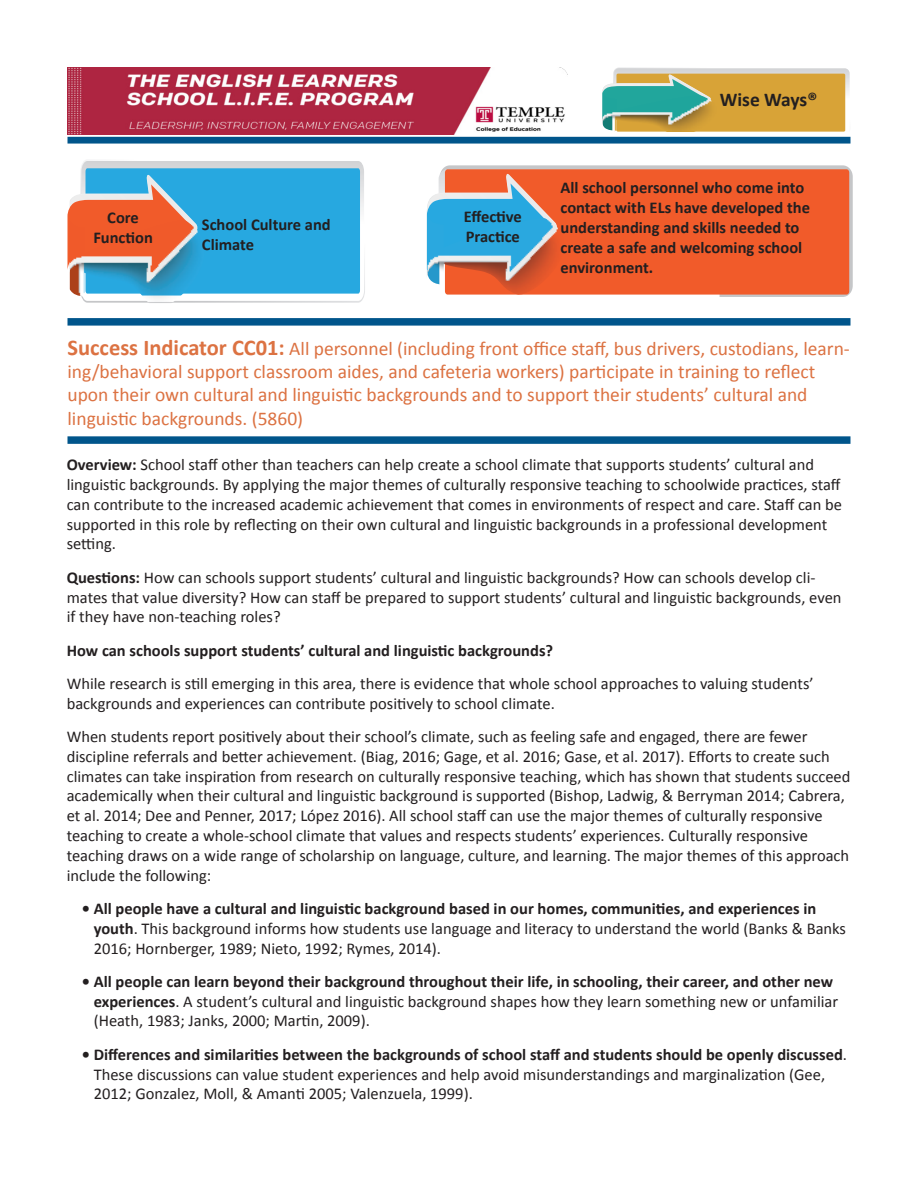
<style>
.page{position:relative;width:918px;height:1188px;background:#fff}
.page>*{position:absolute;margin:0;border:0;box-sizing:border-box;transform-origin:0 0}
.t1{font:19.5px/23.4px "Calibri";color:#dc7242}
.t2{font:700 19.5px "Calibri";letter-spacing:-.005em;color:#231f20}
.t3{font:16.5px/19.8px "Calibri";color:#231f20}
.t4{font:700 16.5px/19.8px "Calibri";color:#231f20}
.s1{font-weight:700;font-size:22.5px}
.s2{font-weight:700}
</style>
<div class="page">
<svg style="left:603px;top:68px;width:247px;height:64px;background:#d2af5c"></svg>
<img style="left:603px;top:91px;width:114px;height:41px">
<svg style="left:67px;top:160px;width:298px;height:143px;background:#5cafd4"></svg>
<img style="left:70px;top:220px;width:135px;height:83px">
<svg style="left:443px;top:165px;width:410px;height:132px;background:#cbcacb"></svg>
<div style="left:445px;top:169px;width:404px;height:126px;background:#f15b2a;border-radius:3px"></div>
<svg style="left:427px;top:169px;width:293px;height:128px"></svg>
<img style="left:427px;top:209px;width:138px;height:88px">
<div style="left:68px;top:318px;width:782px;height:8px;background:#00558b"></div>
<div style="left:67px;top:436px;width:783px;height:8px;background:#00558b"></div>
<div style="left:68px;top:137px;width:782px;height:7px;background:#00558b"></div>
<img style="left:68px;top:68px;width:499px;height:66px">
<p class="t4" style="left:93px;top:208px;width:61px;text-align:center">Core<br>Function</p>
<p class="t4" style="left:464px;top:207px;width:60px">Effective<br>Practice</p>
<p class="t4" style="left:202px;top:214px;width:130px">School Culture and<br>Climate</p>
<p class="t2" style="left:720px;top:87px;width:99px">Wise Ways®</p>
<p class="t4" style="left:561px;top:178px;width:251px">All school personnel who come into contact with ELs have developed the understanding and skills needed to create a safe and welcoming school environment.</p>
<p class="t1" style="left:68px;top:336px;width:784px"><span class="s1">Success Indicator CC01:</span> All personnel (including front office staff, bus drivers, custodians, learn&shy;ing/behavioral support classroom aides, and cafeteria workers) participate in training to reflect upon their own cultural and linguistic backgrounds and to support their students’ cultural and linguistic backgrounds. (5860)</p>
<p class="t3" style="left:67px;top:455px;width:777px"><span class="s2">Overview:</span> School staff other than teachers can help create a school climate that supports students’ cultural and linguistic backgrounds. By applying the major themes of culturally responsive teaching to schoolwide practices, staff can contribute to the increased academic achievement that comes in environments of respect and care. Staff can be supported in this role by reflecting on their own cultural and linguistic backgrounds in a professional development setting.</p>
<p class="t3" style="left:67px;top:567px;width:776px"><span class="s2">Questions:</span> How can schools support students’ cultural and linguistic backgrounds? How can schools develop cli&shy;mates that value diversity? How can staff be prepared to support students’ cultural and linguistic backgrounds, even if they have non-teaching roles?</p>
<p class="t4" style="left:67px;top:640px;width:488px">How can schools support students’ cultural and linguistic backgrounds?</p>
<p class="t3" style="left:67px;top:674px;width:748px">While research is still emerging in this area, there is evidence that whole school approaches to valuing students’ backgrounds and experiences can contribute positively to school climate.</p>
<p class="t3" style="left:67px;top:727px;width:785px">When students report positively about their school’s climate, such as feeling safe and engaged, there are fewer discipline referrals and better achievement. (Biag, 2016; Gage, et al. 2016; Gase, et al. 2017). Efforts to create such climates can take inspiration from research on culturally responsive teaching, which has shown that students succeed academically when their cultural and linguistic background is supported (Bishop, Ladwig, &amp; Berryman 2014; Cabrera, et al. 2014; Dee and Penner, 2017; López 2016). All school staff can use the major themes of culturally responsive teaching to create a whole-school climate that values and respects students’ experiences. Culturally responsive teaching draws on a wide range of scholarship on language, culture, and learning. The major themes of this approach include the following:</p>
<p class="t3" style="left:94px;top:899px;width:754px;text-indent:-12px"><span class="s2">• All people have a cultural and linguistic background based in our homes, communities, and experiences in youth</span>. This background informs how students use language and literacy to understand the world (Banks &amp; Banks<br>2016; Hornberger, 1989; Nieto, 1992; Rymes, 2014).</p>
<p class="t3" style="left:94px;top:972px;width:746px;text-indent:-12px"><span class="s2">• All people can learn beyond their background throughout their life, in schooling, their career, and other new experiences</span>. A student’s cultural and linguistic background shapes how they learn something new or unfamiliar (Heath, 1983; Janks, 2000; Martin, 2009).</p>
<p class="t3" style="left:94px;top:1044px;width:755px;text-indent:-12px"><span class="s2">• Differences and similarities between the backgrounds of school staff and students should be openly discussed</span>.<br>These discussions can value student experiences and help avoid misunderstandings and marginalization (Gee,<br>2012; Gonzalez, Moll, &amp; Amanti 2005; Valenzuela, 1999).</p>
</div>
